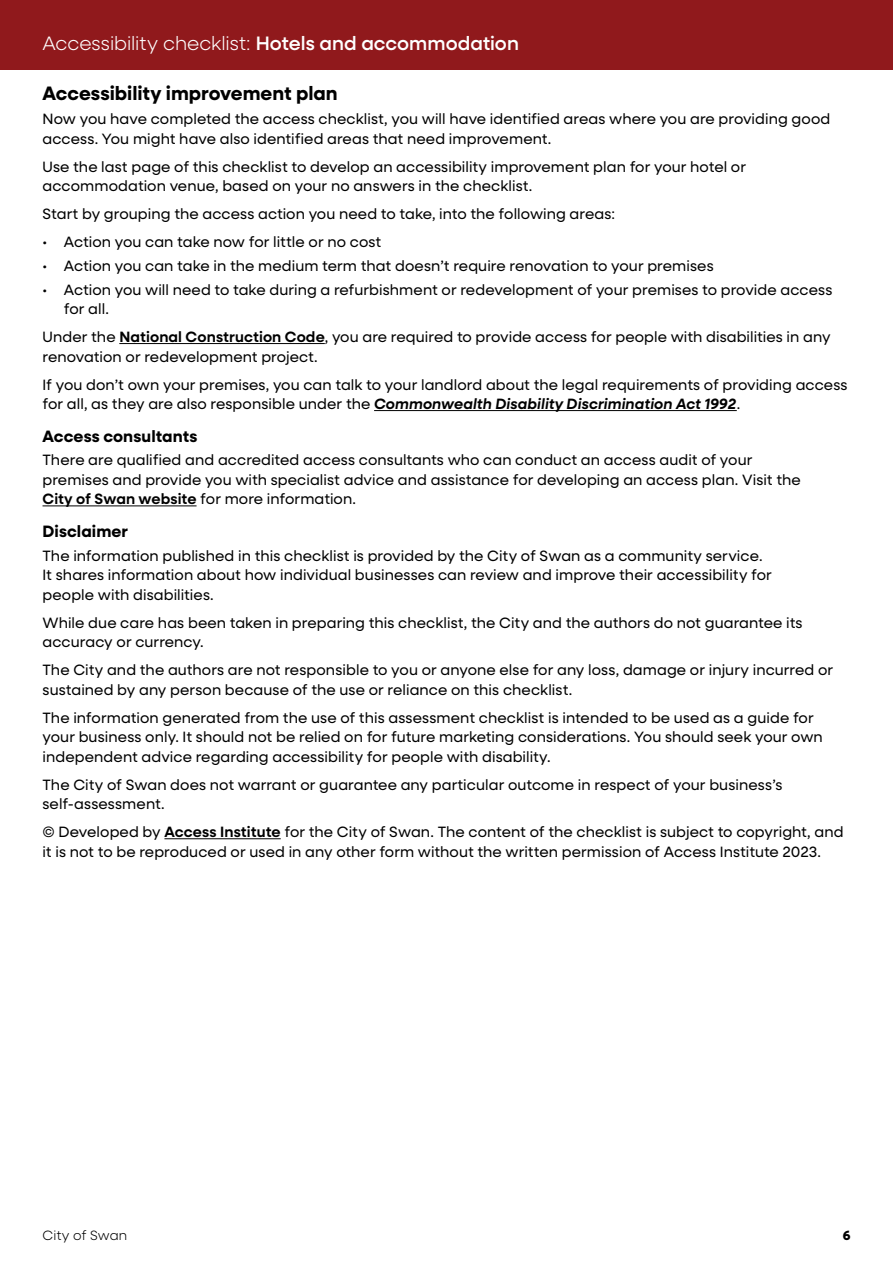
<style>
.page{position:relative;width:893px;height:1263px;background:#fff}
.page>*{position:absolute;margin:0;border:0;box-sizing:border-box;transform-origin:0 0}
.t1{font:300 19.5px "Neulis Sans";letter-spacing:-.005em;color:#fff}
.t2{font:700 19.5px "Neulis Sans";color:#000}
.t3{font:700 16.5px "Neulis Sans";letter-spacing:.005em;color:#000}
.t4{font:15px/19.5px "Neulis Sans";letter-spacing:.005em;color:#000}
.t5{font:300 13.5px "Neulis Sans";letter-spacing:.01em;color:#000}
.t6{font:700 13.5px "Neulis Sans";color:#000}
.s1{font-weight:500}
.s2{font-weight:600}
.s3{font-weight:600;font-style:italic}
</style>
<div class="page">
<div style="left:0;top:0;width:893px;height:70px;background:#90191c"></div>
<hr style="left:119px;top:343px;width:206px;height:1px;background:#000">
<hr style="left:374px;top:410px;width:363px;height:1px;background:#000">
<hr style="left:43px;top:505px;width:154px;height:1px;background:#000">
<hr style="left:164px;top:838px;width:117px;height:1px;background:#000">
<h1 class="t1" style="left:43px;top:30px;width:478px">Accessibility checklist: <span class="s1">Hotels and accommodation</span></h1>
<h1 class="t2" style="left:43px;top:79px;width:297px">Accessibility improvement plan</h1>
<p class="t4" style="left:43px;top:108px;width:789px">Now you have completed the access checklist, you will have identified areas where you are providing good access. You might have also identified areas that need improvement.</p>
<p class="t4" style="left:43px;top:156px;width:705px">Use the last page of this checklist to develop an accessibility improvement plan for your hotel or accommodation venue, based on your no answers in the checklist.</p>
<p class="t4" style="left:43px;top:203px;width:574px">Start by grouping the access action you need to take, into the following areas:</p>
<p class="t4" style="left:43px;top:231px;width:340px">• Action you can take now for little or no cost</p>
<p class="t4" style="left:43px;top:255px;width:673px">• Action you can take in the medium term that doesn’t require renovation to your premises</p>
<p class="t4" style="left:64px;top:279px;width:770px;text-indent:-21px">• Action you will need to take during a refurbishment or redevelopment of your premises to provide access for all.</p>
<p class="t4" style="left:43px;top:326px;width:789px">Under the <span class="s2">National Construction Code</span>, you are required to provide access for people with disabilities in any renovation or redevelopment project.</p>
<p class="t4" style="left:43px;top:374px;width:807px">If you don’t own your premises, you can talk to your landlord about the legal requirements of providing access for all, as they are also responsible under the <span class="s3">Commonwealth Disability Discrimination Act 1992</span>.</p>
<p class="t3" style="left:43px;top:424px;width:156px">Access consultants</p>
<p class="t4" style="left:43px;top:450px;width:760px">There are qualified and accredited access consultants who can conduct an access audit of your premises and provide you with specialist advice and assistance for developing an access plan. Visit the<br><span class="s2">City of Swan website</span> for more information.</p>
<p class="t3" style="left:43px;top:519px;width:87px">Disclaimer</p>
<p class="t4" style="left:43px;top:545px;width:731px">The information published in this checklist is provided by the City of Swan as a community service.<br>It shares information about how individual businesses can review and improve their accessibility for people with disabilities.</p>
<p class="t4" style="left:43px;top:612px;width:761px">While due care has been taken in preparing this checklist, the City and the authors do not guarantee its accuracy or currency.</p>
<p class="t4" style="left:43px;top:659px;width:792px">The City and the authors are not responsible to you or anyone else for any loss, damage or injury incurred or sustained by any person because of the use or reliance on this checklist.</p>
<p class="t4" style="left:43px;top:707px;width:782px">The information generated from the use of this assessment checklist is intended to be used as a guide for your business only. It should not be relied on for future marketing considerations. You should seek your own independent advice regarding accessibility for people with disability.</p>
<p class="t4" style="left:43px;top:774px;width:741px">The City of Swan does not warrant or guarantee any particular outcome in respect of your business’s self-assessment.</p>
<p class="t4" style="left:43px;top:821px;width:803px">© Developed by <span class="s2">Access Institute</span> for the City of Swan. The content of the checklist is subject to copyright, and it is not to be reproduced or used in any other form without the written permission of Access Institute 2023.</p>
<p class="t5" style="left:43px;top:1226px;width:86px">City of Swan</p>
<p class="t6" style="left:843px;top:1225px;width:9px">6</p>
</div>
